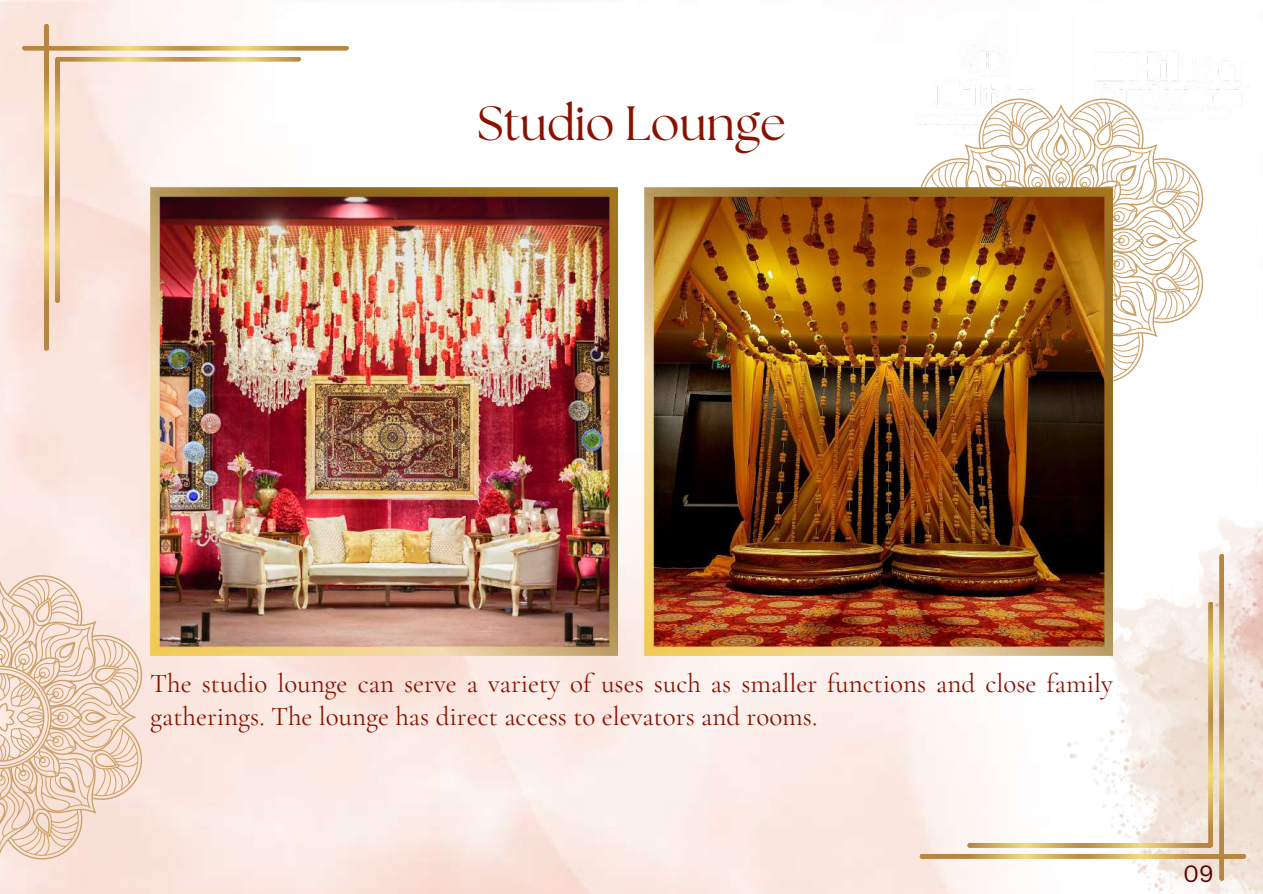
<style>
.page{position:relative;width:1263px;height:894px;background:#fff}
.page>*{position:absolute;margin:0;border:0;box-sizing:border-box;transform-origin:0 0}
.t1{font:48px "The Seasons";color:#891100}
.t2{font:27px/32.7px "Cormorant Garamond";color:#891100}
.t3{font:22.95px "Canva Sans";color:#5b0005}
</style>
<div class="page">
<img style="left:0;top:0;width:1204px;height:893px">
<img style="left:897px;top:0;width:345px;height:192px">
<svg style="left:0;top:575px;width:142px;height:284px;background:#efd6c3"></svg>
<svg style="left:919px;top:98px;width:284px;height:273px"></svg>
<img style="left:990px;top:371px;width:273px;height:522px">
<img style="left:150px;top:187px;width:468px;height:468px">
<img style="left:645px;top:187px;width:468px;height:468px">
<img style="left:919px;top:553px;width:327px;height:327px">
<img style="left:22px;top:23px;width:327px;height:328px">
<h1 class="t1" style="left:477px;top:97px;width:310px">Studio Lounge</h1>
<p class="t2" style="left:150px;top:667px;width:964px">The studio lounge can serve a variety of uses such as smaller functions and close family gatherings. The lounge has direct access to elevators and rooms.</p>
<p class="t3" style="left:1183px;top:857px;width:32px">09</p>
</div>
